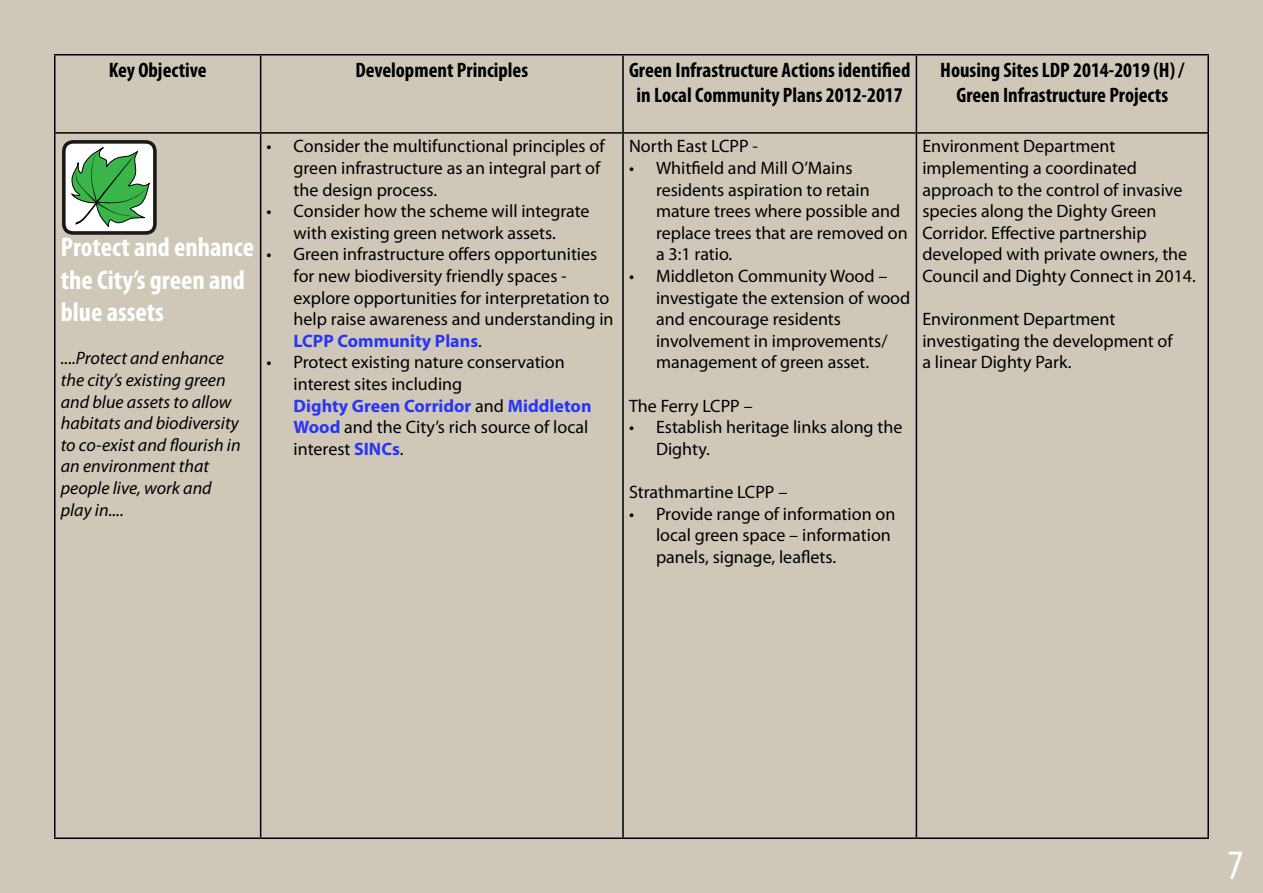
<style>
.page{position:relative;width:1263px;height:893px;background:#cfc8b9}
.page>*{position:absolute;margin:0;border:0;box-sizing:border-box;transform-origin:0 0}
.t1{font:condensed 42px "Myriad Pro";color:#fff}
.t2{font:700 condensed 27px/32.4px "Myriad Pro";color:#fff}
.t3{font:700 condensed 21px/25.2px "Myriad Pro";color:#000;text-align:center}
.t4{font:18px/21.6px "Myriad Pro";color:#000}
.t5{font:italic 18px/21.6px "Myriad Pro";color:#000}
.s1{font-weight:700;color:#2935f4}
</style>
<div class="page">
<hr style="left:54px;top:54px;width:207px;height:2px;background:#000">
<hr style="left:54px;top:56px;width:2px;height:76px;background:#000">
<hr style="left:261px;top:54px;width:362px;height:2px;background:#000">
<hr style="left:260px;top:56px;width:1px;height:76px;background:#000">
<hr style="left:623px;top:54px;width:293px;height:2px;background:#000">
<hr style="left:622px;top:56px;width:2px;height:76px;background:#000">
<hr style="left:916px;top:54px;width:293px;height:2px;background:#000">
<hr style="left:916px;top:56px;width:1px;height:76px;background:#000">
<hr style="left:1207px;top:56px;width:2px;height:76px;background:#000">
<hr style="left:54px;top:132px;width:207px;height:2px;background:#000">
<hr style="left:54px;top:134px;width:2px;height:703px;background:#000">
<hr style="left:261px;top:132px;width:362px;height:2px;background:#000">
<hr style="left:260px;top:134px;width:1px;height:703px;background:#000">
<hr style="left:623px;top:132px;width:293px;height:2px;background:#000">
<hr style="left:622px;top:134px;width:2px;height:703px;background:#000">
<hr style="left:916px;top:132px;width:293px;height:2px;background:#000">
<hr style="left:916px;top:134px;width:1px;height:703px;background:#000">
<hr style="left:1207px;top:134px;width:2px;height:703px;background:#000">
<hr style="left:54px;top:837px;width:207px;height:2px;background:#000">
<hr style="left:261px;top:837px;width:362px;height:2px;background:#000">
<hr style="left:623px;top:837px;width:293px;height:2px;background:#000">
<hr style="left:916px;top:837px;width:293px;height:2px;background:#000">
<div style="left:64px;top:142px;width:91px;height:91px;background:#fff;border-radius:10px"></div>
<div style="left:62px;top:140px;width:95px;height:95px;border:4px solid #1b181c;border-radius:10px"></div>
<svg style="left:71px;top:148px;width:79px;height:79px"></svg>
<p class="t3" style="left:109px;top:56px;width:99px">Key Objective</p>
<p class="t3" style="left:355px;top:56px;width:174px">Development Principles</p>
<p class="t3" style="left:629px;top:56px;width:283px">Green Infrastructure Actions identified in Local Community Plans 2012-2017</p>
<p class="t3" style="left:940px;top:56px;width:245px">Housing Sites LDP 2014-2019 (H) /<br>Green Infrastructure Projects</p>
<h2 class="t2" style="left:61px;top:231px;width:195px">Protect and enhance the City’s green and blue assets</h2>
<p class="t5" style="left:61px;top:347px;width:181px">....Protect and enhance the city’s existing green and blue assets to allow habitats and biodiversity to co-exist and flourish in an environment that people live, work and play in....</p>
<p class="t4" style="left:294px;top:135px;width:312px;text-indent:-27px">• Consider the multifunctional principles of green infrastructure as an integral part of the design process.</p>
<p class="t4" style="left:267px;top:200px;width:324px;text-align:center">• Consider how the scheme will integrate with existing green network assets.</p>
<p class="t4" style="left:294px;top:243px;width:321px;text-indent:-27px">• Green infrastructure offers opportunities for new biodiversity friendly spaces - explore opportunities for interpretation to help raise awareness and understanding in <span class="s1">LCPP Community Plans</span>.</p>
<p class="t4" style="left:294px;top:351px;width:299px;text-indent:-27px">• Protect existing nature conservation interest sites including<br><span class="s1">Dighty Green Corridor</span> and <span class="s1">Middleton<br>Wood</span> and the City’s rich source of local interest <span class="s1">SINCs</span>.</p>
<p class="t4" style="left:629px;top:135px;width:130px">North East LCPP -</p>
<p class="t4" style="left:656px;top:157px;width:253px;text-indent:-27px">• Whitfield and Mill O’Mains residents aspiration to retain mature trees where possible and replace trees that are removed on a 3:1 ratio.</p>
<p class="t4" style="left:656px;top:265px;width:256px;text-indent:-27px">• Middleton Community Wood – investigate the extension of wood and encourage residents involvement in improvements/ management of green asset.</p>
<p class="t4" style="left:629px;top:394px;width:125px">The Ferry LCPP –</p>
<p class="t4" style="left:656px;top:416px;width:248px;text-indent:-27px">• Establish heritage links along the<br>Dighty.</p>
<p class="t4" style="left:629px;top:481px;width:160px">Strathmartine LCPP –</p>
<p class="t4" style="left:656px;top:502px;width:241px;text-indent:-27px">• Provide range of information on local green space – information panels, signage, leaflets.</p>
<p class="t4" style="left:922px;top:135px;width:275px">Environment Department implementing a coordinated approach to the control of invasive species along the Dighty Green<br>Corridor. Effective partnership developed with private owners, the<br>Council and Dighty Connect in 2014.</p>
<p class="t4" style="left:922px;top:308px;width:252px">Environment Department investigating the development of a linear Dighty Park.</p>
<h1 class="t1" style="left:1227px;top:839px;width:18px">7</h1>
</div>
